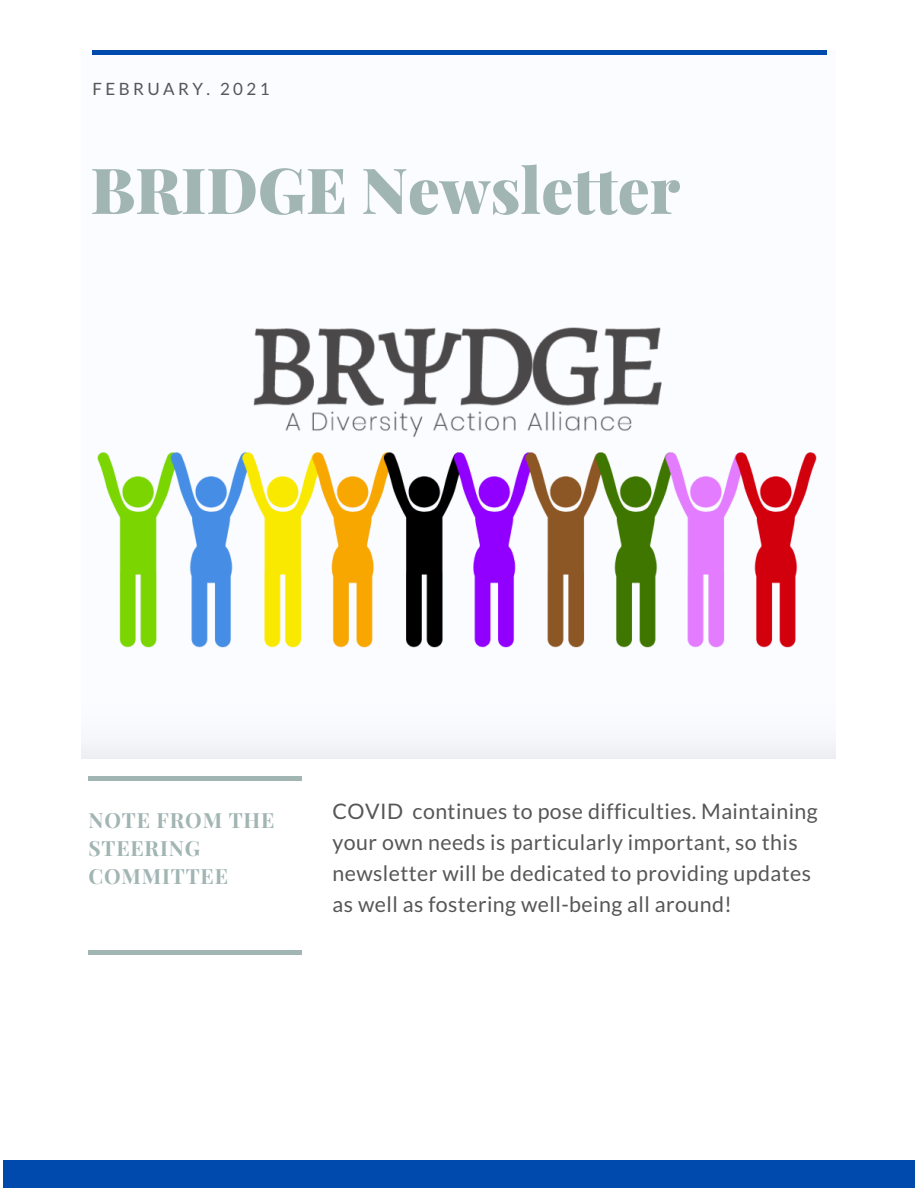
<style>
.page{position:relative;width:918px;height:1188px;background:#fff}
.page>*{position:absolute;margin:0;border:0;box-sizing:border-box;transform-origin:0 0}
.t1{font:900 63.45px "Playfair Display";color:#a1b5b3}
.t2{font:21.3px/30.9px "Lato";letter-spacing:.02em;color:#565656}
.t3{font:700 21px/28.2px "Playfair Display";letter-spacing:.04em;color:#a1b5b3}
.t4{font:16.95px "Lato";letter-spacing:.2em;color:#565656}
</style>
<div class="page">
<div style="left:3px;top:1161px;width:912px;height:27px;background:#004aad"></div>
<img style="left:82px;top:50px;width:753px;height:709px">
<hr style="left:92px;top:50px;width:734px;height:4px;background:#004aad">
<hr style="left:88px;top:776px;width:214px;height:4px;background:#a1b5b3">
<hr style="left:88px;top:951px;width:214px;height:4px;background:#a1b5b3">
<p class="t4" style="left:93px;top:78px;width:178px">FEBRUARY. 2021</p>
<p class="t1" style="left:90px;top:145px;width:591px">BRIDGE Newsletter</p>
<p class="t3" style="left:88px;top:805px;width:188px">NOTE FROM THE<br>STEERING<br>COMMITTEE</p>
<p class="t2" style="left:333px;top:796px;width:487px">COVID continues to pose difficulties. Maintaining your own needs is particularly important, so this newsletter will be dedicated to providing updates as well as fostering well-being all around!</p>
</div>
